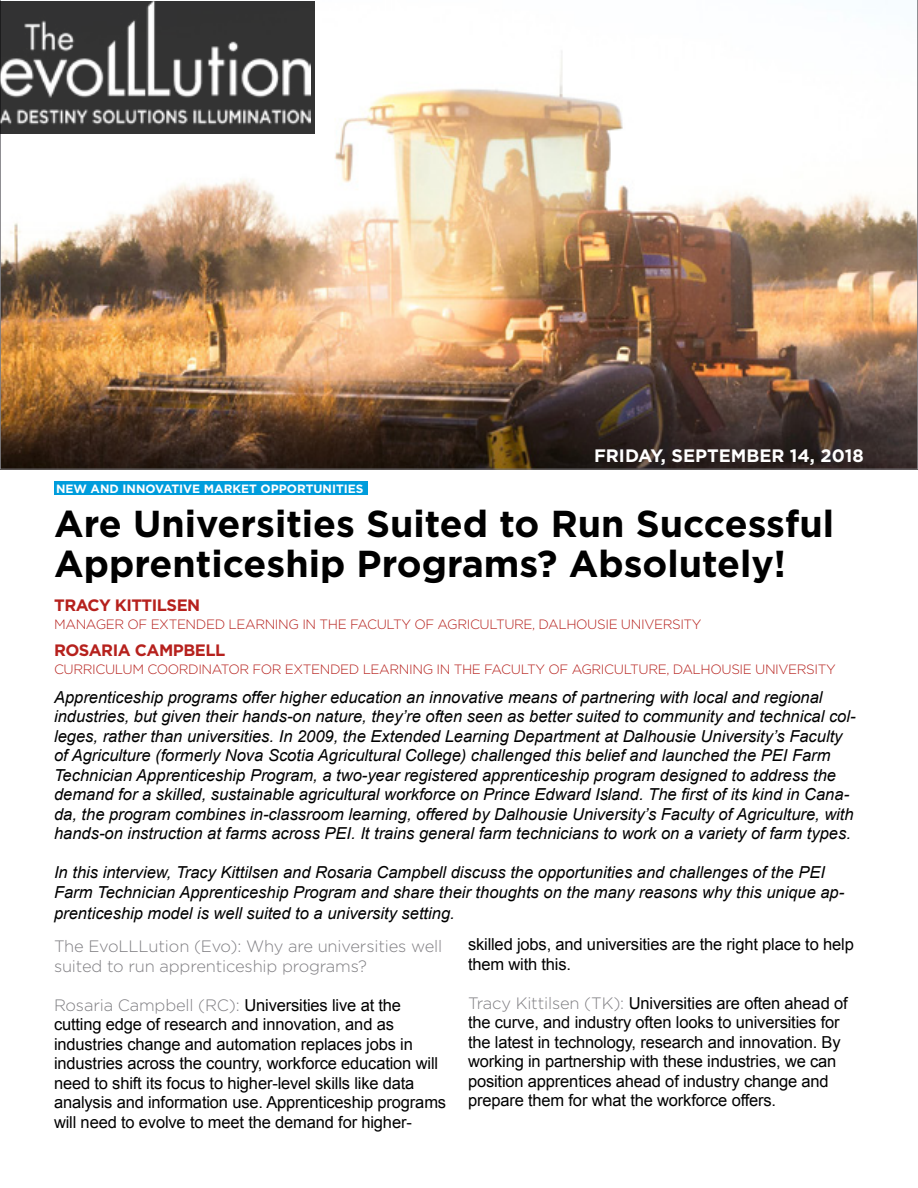
<style>
.page{position:relative;width:918px;height:1188px;background:#fff}
.page>*{position:absolute;margin:0;border:0;box-sizing:border-box;transform-origin:0 0}
.t1{font:700 37.5px/40.5px "Gotham";color:#000}
.t2{font:700 18px "Gotham";color:#fff}
.t3{font:italic 16.5px/19.5px "Arial";color:#000}
.t4{font:16.5px/19.5px "Arial";letter-spacing:-.01em;color:#000}
.t5{font:300 16.5px/19.5px "Gotham";letter-spacing:-.01em;color:#807f83}
.t6{font:700 16.5px "Gotham";letter-spacing:-.03em;color:#b6211d}
.t7{font:300 13.5px "Gotham";letter-spacing:-.03em;color:#b6211d}
.t8{font:700 12px "Gotham";color:#fff}
.s1{font-family:"Gotham";font-weight:300;color:#807f83}
</style>
<div class="page">
<img style="left:0;top:0;width:918px;height:470px">
<div style="left:54px;top:482px;width:313px;height:13px;background:#009ddc"></div>
<div style="left:0;top:1px;width:315px;height:133px;background:#333"></div>
<img style="left:0;top:1px;width:310px;height:131px">
<p class="t8" style="left:56px;top:482px;width:309px">NEW AND INNOVATIVE MARKET OPPORTUNITIES</p>
<p class="t2" style="left:594px;top:445px;width:271px">FRIDAY, SEPTEMBER 14, 2018</p>
<h1 class="t1" style="left:54px;top:502px;width:781px">Are Universities Suited to Run Successful<br>Apprenticeship Programs? Absolutely!</h1>
<p class="t6" style="left:54px;top:595px;width:148px">TRACY KITTILSEN</p>
<p class="t7" style="left:54px;top:617px;width:649px">MANAGER OF EXTENDED LEARNING IN THE FACULTY OF AGRICULTURE, DALHOUSIE UNIVERSITY</p>
<p class="t6" style="left:54px;top:640px;width:173px">ROSARIA CAMPBELL</p>
<p class="t7" style="left:54px;top:662px;width:783px">CURRICULUM COORDINATOR FOR EXTENDED LEARNING IN THE FACULTY OF AGRICULTURE, DALHOUSIE UNIVERSITY</p>
<p class="t3" style="left:54px;top:687px;width:803px">Apprenticeship programs offer higher education an innovative means of partnering with local and regional industries, but given their hands-on nature, they’re often seen as better suited to community and technical col&shy;leges, rather than universities. In 2009, the Extended Learning Department at Dalhousie University’s Faculty of Agriculture (formerly Nova Scotia Agricultural College) challenged this belief and launched the PEI Farm Technician Apprenticeship Program, a two-year registered apprenticeship program designed to address the demand for a skilled, sustainable agricultural workforce on Prince Edward Island. The first of its kind in Cana&shy;da, the program combines in-classroom learning, offered by Dalhousie University’s Faculty of Agriculture, with hands-on instruction at farms across PEI. It trains general farm technicians to work on a variety of farm types.</p>
<p class="t3" style="left:54px;top:863px;width:792px">In this interview, Tracy Kittilsen and Rosaria Campbell discuss the opportunities and challenges of the PEI<br>Farm Technician Apprenticeship Program and share their thoughts on the many reasons why this unique ap-</p>
<p class="t3" style="left:54px;top:904px;width:402px">prenticeship model is well suited to a university setting.</p>
<p class="t5" style="left:54px;top:936px;width:390px">The EvoLLLution (Evo): Why are universities well suited to run apprenticeship programs?</p>
<p class="t4" style="left:54px;top:995px;width:394px"><span class="s1">Rosaria Campbell (RC):</span> Universities live at the cutting edge of research and innovation, and as industries change and automation replaces jobs in industries across the country, workforce education will need to shift its focus to higher-level skills like data analysis and information use. Apprenticeship programs will need to evolve to meet the demand for higher-</p>
<p class="t4" style="left:468px;top:935px;width:387px">skilled jobs, and universities are the right place to help them with this.</p>
<p class="t4" style="left:468px;top:993px;width:381px"><span class="s1">Tracy Kittilsen (TK):</span> Universities are often ahead of the curve, and industry often looks to universities for the latest in technology, research and innovation. By working in partnership with these industries, we can position apprentices ahead of industry change and prepare them for what the workforce offers.</p>
</div>
